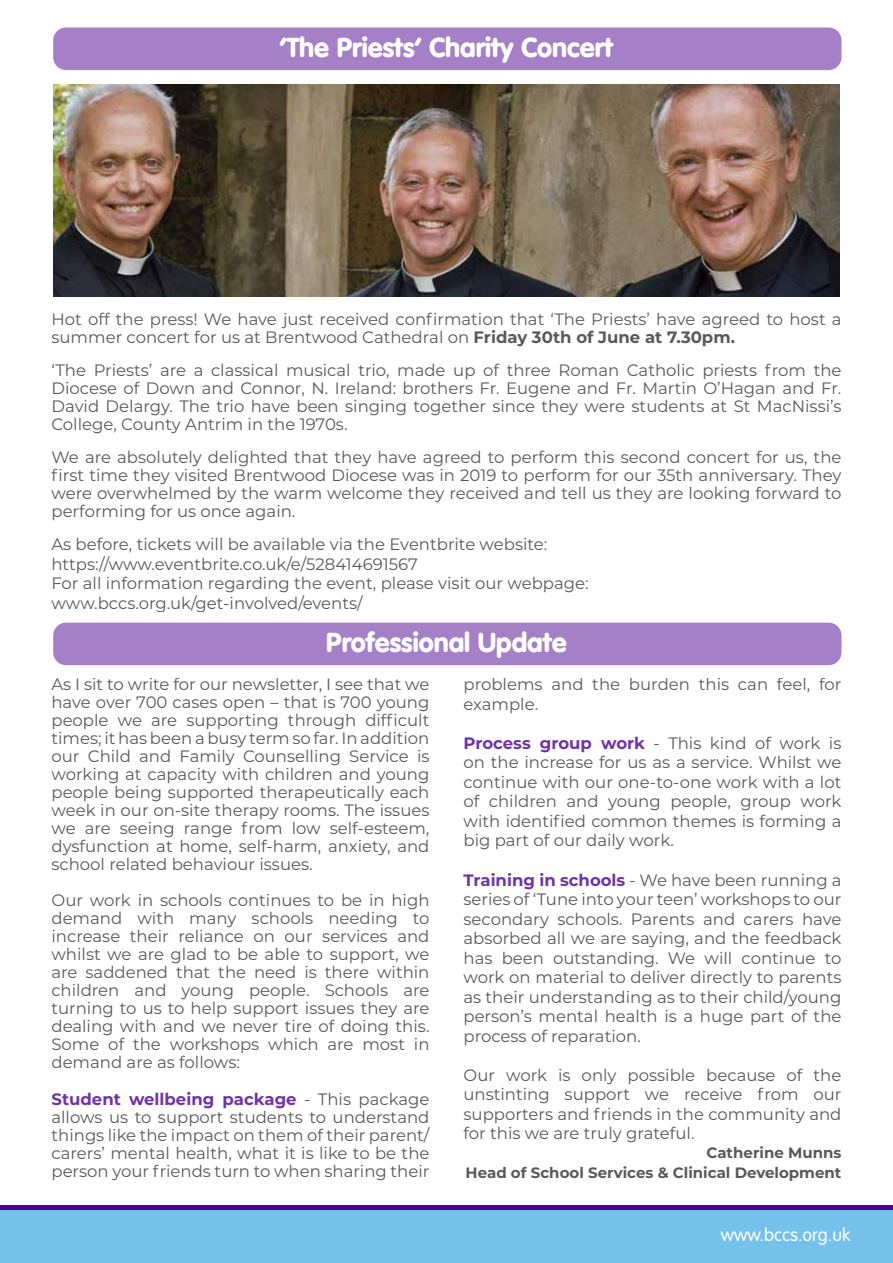
<style>
.page{position:relative;width:893px;height:1263px;background:#fff}
.page>*{position:absolute;margin:0;border:0;box-sizing:border-box;transform-origin:0 0}
.t1{font:900 27px "VAG Rounded Std";color:#fff}
.t2{font:300 18px "VAG Rounded Std";color:#fff}
.t3{font:16.5px/18px "Montserrat";color:#58595b;text-align:justify}
.t4{font:700 15px/19.5px "Montserrat";color:#58595b;text-align:right}
.s1{font-weight:700}
.s2{font-weight:700;color:#7133a3}
</style>
<div class="page">
<div style="left:0;top:1205px;width:893px;height:58px;background:#4d008c"></div>
<div style="left:0;top:1210px;width:893px;height:53px;background:#74c1ec"></div>
<div style="left:53px;top:28px;width:788px;height:42px;background:#a680c6;border-radius:13px"></div>
<div style="left:53px;top:623px;width:788px;height:42px;background:#a680c6;border-radius:13px"></div>
<img style="left:53px;top:84px;width:787px;height:213px">
<h1 class="t1" style="left:280px;top:31px;width:335px">‘The Priests’ Charity Concert</h1>
<p class="t3" style="left:51px;top:310px;width:792px">Hot off the press! We have just received confirmation that ‘The Priests’ have agreed to host a summer concert for us at Brentwood Cathedral on <span class="s1">Friday 30th of June at 7.30pm.</span></p>
<p class="t3" style="left:51px;top:361px;width:792px">‘The Priests’ are a classical musical trio, made up of three Roman Catholic priests from the Diocese of Down and Connor, N. Ireland: brothers Fr. Eugene and Fr. Martin O’Hagan and Fr.<br>David Delargy. The trio have been singing together since they were students at St MacNissi’s College, County Antrim in the 1970s.</p>
<p class="t3" style="left:51px;top:448px;width:791px">We are absolutely delighted that they have agreed to perform this second concert for us, the first time they visited Brentwood Diocese was in 2019 to perform for our 35th anniversary. They were overwhelmed by the warm welcome they received and tell us they are looking forward to performing for us once again.</p>
<p class="t3" style="left:51px;top:534px;width:539px;line-height:19.5px;text-align:left">As before, tickets will be available via the Eventbrite website: https://www.eventbrite.co.uk/e/528414691567<br>For all information regarding the event, please visit our webpage: www.bccs.org.uk/get-involved/events/</p>
<h1 class="t1" style="left:326px;top:627px;width:242px">Professional Update</h1>
<p class="t3" style="left:51px;top:675px;width:379px">As I sit to write for our newsletter, I see that we have over 700 cases open – that is 700 young people we are supporting through difficult times; it has been a busy term so far. In addition our Child and Family Counselling Service is working at capacity with children and young people being supported therapeutically each week in our on-site therapy rooms. The issues we are seeing range from low self-esteem, dysfunction at home, self-harm, anxiety, and school related behaviour issues.</p>
<p class="t3" style="left:51px;top:891px;width:380px">Our work in schools continues to be in high demand with many schools needing to increase their reliance on our services and whilst we are glad to be able to support, we are saddened that the need is there within children and young people. Schools are turning to us to help support issues they are dealing with and we never tire of doing this.<br>Some of the workshops which are most in demand are as follows:</p>
<p class="t3" style="left:51px;top:1089px;width:379px"><span class="s2">Student wellbeing package</span> - This package allows us to support students to understand things like the impact on them of their parent/ carers’ mental health, what it is like to be the person your friends turn to when sharing their</p>
<p class="t3" style="left:463px;top:674px;width:379px;line-height:19.5px">problems and the burden this can feel, for example.</p>
<p class="t3" style="left:463px;top:733px;width:379px;line-height:19.5px"><span class="s2">Process group work</span> - This kind of work is on the increase for us as a service. Whilst we continue with our one-to-one work with a lot of children and young people, group work with identified common themes is forming a big part of our daily work.</p>
<p class="t3" style="left:463px;top:869px;width:379px;line-height:19.5px"><span class="s2">Training in schools</span> - We have been running a series of ‘Tune into your teen’ workshops to our secondary schools. Parents and carers have absorbed all we are saying, and the feedback has been outstanding. We will continue to work on material to deliver directly to parents as their understanding as to their child/young person’s mental health is a huge part of the process of reparation.</p>
<p class="t3" style="left:463px;top:1064px;width:379px;line-height:19.5px">Our work is only possible because of the unstinting support we receive from our supporters and friends in the community and for this we are truly grateful.</p>
<p class="t4" style="left:466px;top:1143px;width:377px">Catherine Munns<br>Head of School Services &amp; Clinical Development</p>
<p class="t2" style="left:721px;top:1224px;width:131px">www.bccs.org.uk</p>
</div>
